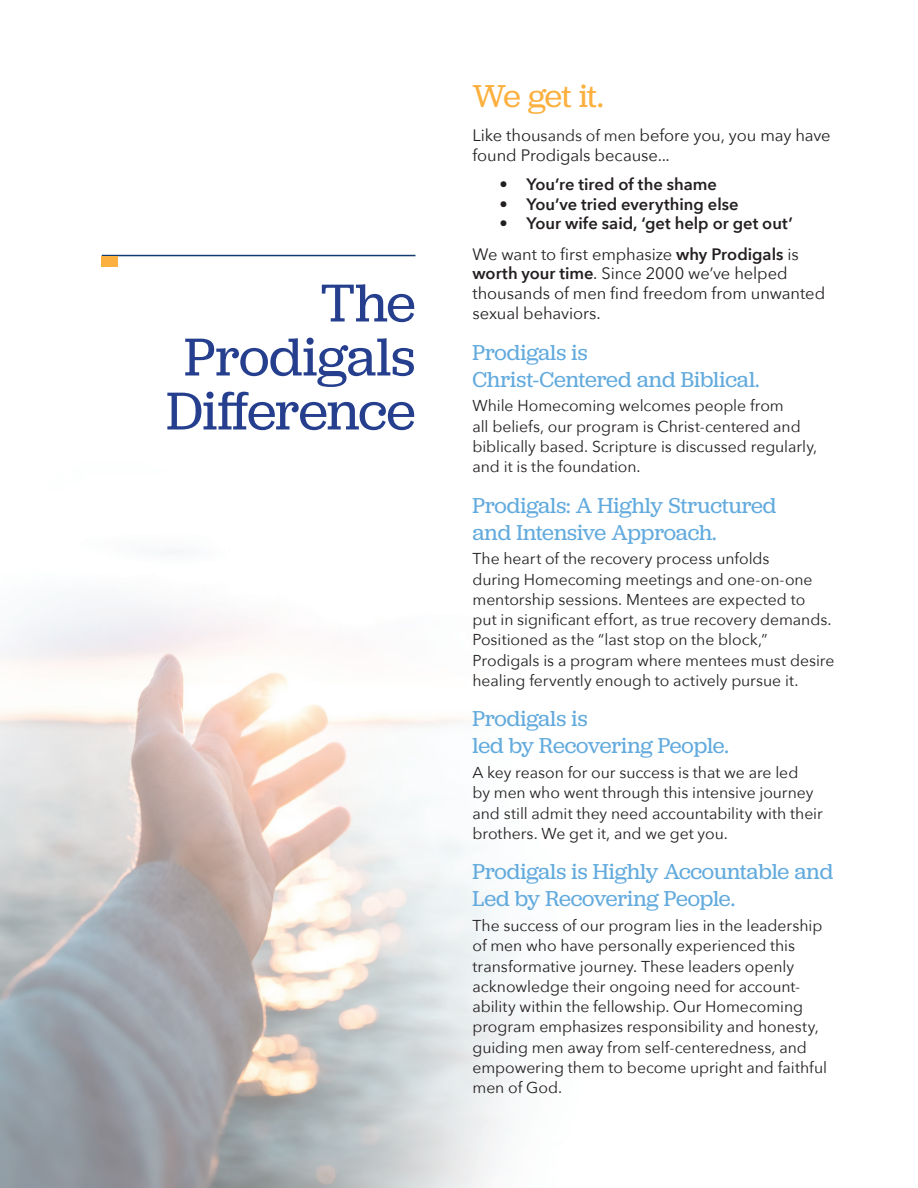
<style>
.page{position:relative;width:918px;height:1188px;background:#fff}
.page>*{position:absolute;margin:0;border:0;box-sizing:border-box;transform-origin:0 0}
.t1{font:55.5px/54px "Jubilat";letter-spacing:-.01em;color:#253f8e;text-align:right}
.t2{font:33px "Jubilat";letter-spacing:-.03em;color:#fbb03f}
.t3{font:22.5px/27px "Jubilat";letter-spacing:-.005em;color:#62aadd}
.t4{font:16.5px/19.8px "Avenir Next";letter-spacing:-.005em;color:#231f20}
.t5{font:600 16.5px/30.3px "Avenir Next";color:#231f20}
.t6{font:15.75px/20.2px "Avenir Next";letter-spacing:-.005em;color:#231f20}
.s1{font-size:15.75px}
.s2{font-weight:400}
.s3{font-weight:600}
</style>
<div class="page">
<img style="left:0;top:254px;width:521px;height:934px">
<hr style="left:102px;top:255px;width:314px;height:1px;background:#103d6d">
<div style="left:102px;top:256px;width:16px;height:11px;background:#fbb03f"></div>
<h1 class="t1" style="left:166px;top:274px;width:251px">The<br>Prodigals<br>Difference</h1>
<h2 class="t2" style="left:472px;top:76px;width:133px">We get it.</h2>
<p class="t4" style="left:472px;top:125px;width:360px">Like thou<span class="s1">sands of men</span> before you, you may have found Prodigals because...</p>
<p class="t5" style="left:499px;top:168px;width:219px">• You’re tired of the shame</p>
<p class="t5" style="left:499px;top:188px;width:241px">• You’ve tried everything else</p>
<p class="t5" style="left:472px;top:208px;width:328px;text-indent:27px">• Your wife said, ‘get help or get out’<br><span class="s2">We want to first emphasize</span> why Prodigals <span class="s2">is</span></p>
<p class="t4" style="left:472px;top:263px;width:354px"><span class="s3">worth your time</span>. Since 2000 we’ve helped thousands of men find freedom from unwanted sexual behaviors.</p>
<h3 class="t3" style="left:472px;top:338px;width:289px">Prodigals is<br>Christ-Centered and Biblical.</h3>
<p class="t6" style="left:472px;top:395px;width:346px">While Homecoming welcomes people from<br>all beliefs, our program is Christ-centered and biblically based. Scripture is discussed regularly, and it is the foundation.</p>
<h3 class="t3" style="left:472px;top:491px;width:305px">Prodigals: A Highly Structured and Intensive Approach.</h3>
<p class="t6" style="left:472px;top:548px;width:363px">The heart of the recovery process unfolds<br>during Homecoming meetings and one-on-one mentorship sessions. Mentees are expected to<br>put in significant effort, as true recovery demands.<br>Positioned as the “last stop on the block,” Prodigals is a program where mentees must desire healing fervently enough to actively pursue it.</p>
<h3 class="t3" style="left:472px;top:705px;width:258px">Prodigals is<br>led by Recovering People.</h3>
<p class="t6" style="left:472px;top:762px;width:352px">A key reason for our success is that we are led<br>by men who went through this intensive journey and still admit they need accountability with their brothers. We get it, and we get you.</p>
<h3 class="t3" style="left:472px;top:858px;width:362px">Prodigals is Highly Accountable and<br>Led by Recovering People.</h3>
<p class="t6" style="left:472px;top:915px;width:356px">The success of our program lies in the leadership of men who have personally experienced this transformative journey. These leaders openly acknowledge their ongoing need for account&shy;ability within the fellowship. Our Homecoming program emphasizes responsibility and honesty, guiding men away from self-centeredness, and empowering them to become upright and faithful men of God.</p>
</div>
